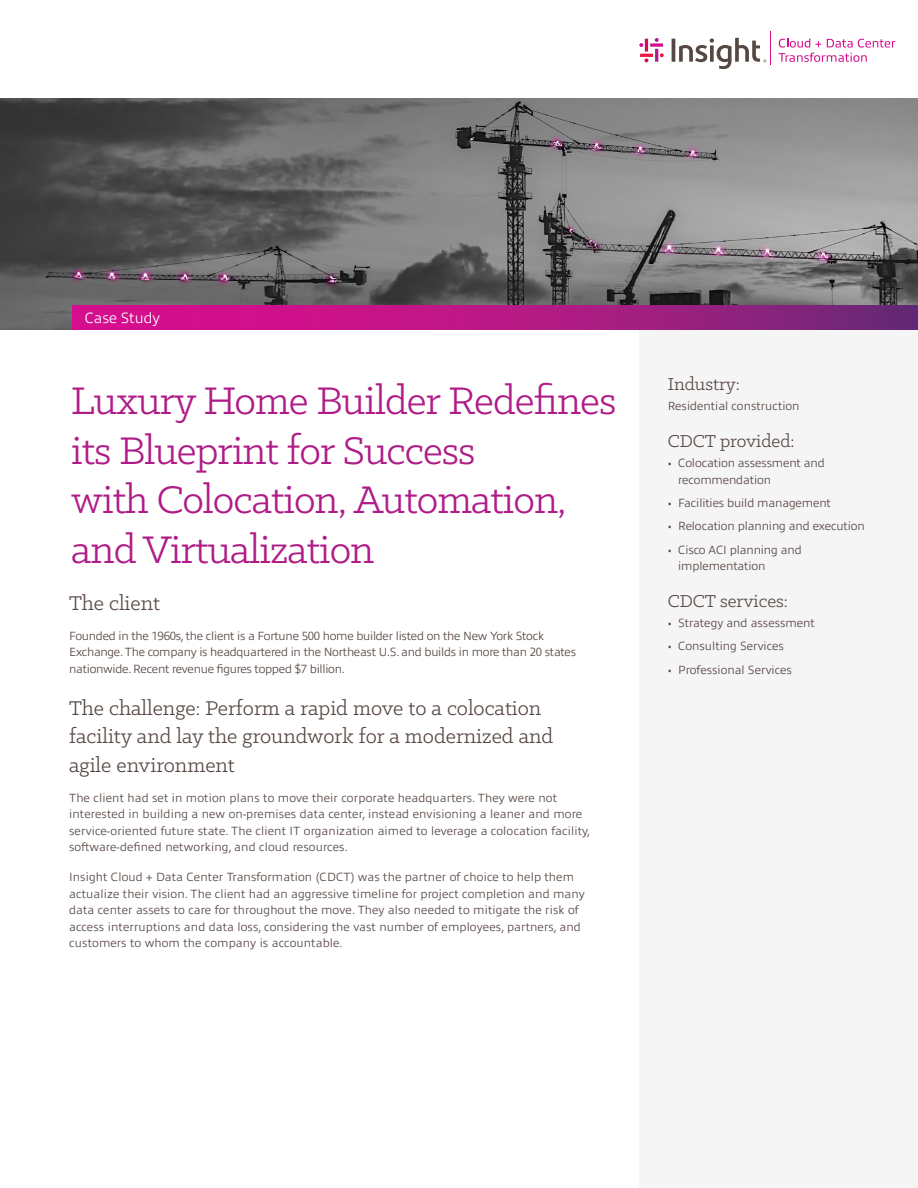
<style>
.page{position:relative;width:918px;height:1188px;background:#fff}
.page>*{position:absolute;margin:0;border:0;box-sizing:border-box;transform-origin:0 0}
.t1{font:43.5px/49.5px "Klinic Slab";letter-spacing:-.02em;color:#b01c87}
.t2{font:22.5px/28.5px "Klinic Slab";color:#554742}
.t3{font:19.5px "Klinic Slab";color:#554742}
.t4{font:300 15px "Allumi Pro";color:#fff}
.t5{font:300 12px/16.5px "Allumi Pro";letter-spacing:.01em;color:#554742}
.t6{font:300 12px/16.5px "Allumi Pro";letter-spacing:-.02em;color:#554742}
.t7{font:300 12px/16.5px "Allumi Pro";letter-spacing:-.01em;color:#554742}
</style>
<div class="page">
<div style="left:639px;top:305px;width:279px;height:883px;background:#f6f5f5"></div>
<img style="left:0;top:98px;width:918px;height:232px">
<svg style="left:72px;top:305px;width:846px;height:25px;background:#af1983"></svg>
<hr style="left:770px;top:31px;width:1px;height:34px;background:#d40e8c">
<svg style="left:778px;top:38px;width:117px;height:24px"></svg>
<svg style="left:639px;top:38px;width:25px;height:24px"></svg>
<svg style="left:672px;top:38px;width:94px;height:31px"></svg>
<p class="t4" style="left:85px;top:307px;width:77px">Case Study</p>
<h1 class="t1" style="left:71px;top:375px;width:547px">Luxury Home Builder Redefines its Blueprint for Success<br>with Colocation, Automation, and Virtualization</h1>
<h2 class="t2" style="left:69px;top:588px;width:92px">The client</h2>
<p class="t6" style="left:69px;top:626px;width:509px">Founded in the 1960s, the client is a Fortune 500 home builder listed on the New York Stock<br>Exchange. The company is headquartered in the Northeast U.S. and builds in more than 20 states nationwide. Recent revenue figures topped $7 billion.</p>
<h2 class="t2" style="left:69px;top:693px;width:486px">The challenge: Perform a rapid move to a colocation facility and lay the groundwork for a modernized and agile environment</h2>
<p class="t5" style="left:69px;top:788px;width:523px">The client had set in motion plans to move their corporate headquarters. They were not interested in building a new on-premises data center, instead envisioning a leaner and more service-oriented future state. The client IT organization aimed to leverage a colocation facility, software-defined networking, and cloud resources.</p>
<p class="t5" style="left:69px;top:868px;width:517px">Insight Cloud + Data Center Transformation (CDCT) was the partner of choice to help them actualize their vision. The client had an aggressive timeline for project completion and many data center assets to care for throughout the move. They also needed to mitigate the risk of access interruptions and data loss, considering the vast number of employees, partners, and customers to whom the company is accountable.</p>
<h3 class="t3" style="left:668px;top:372px;width:74px">Industry:</h3>
<p class="t5" style="left:668px;top:397px;width:133px">Residential construction</p>
<h3 class="t3" style="left:668px;top:429px;width:128px">CDCT provided:</h3>
<p class="t7" style="left:678px;top:454px;width:148px;text-indent:-10px">• Colocation assessment and recommendation</p>
<p class="t7" style="left:668px;top:494px;width:165px">• Facilities build management</p>
<p class="t7" style="left:668px;top:517px;width:199px">• Relocation planning and execution</p>
<p class="t7" style="left:678px;top:540px;width:125px;text-indent:-10px">• Cisco ACI planning and implementation</p>
<h3 class="t3" style="left:668px;top:589px;width:122px">CDCT services:</h3>
<p class="t5" style="left:668px;top:614px;width:149px">• Strategy and assessment</p>
<p class="t5" style="left:668px;top:637px;width:118px">• Consulting Services</p>
<p class="t5" style="left:668px;top:660px;width:126px">• Professional Services</p>
</div>
